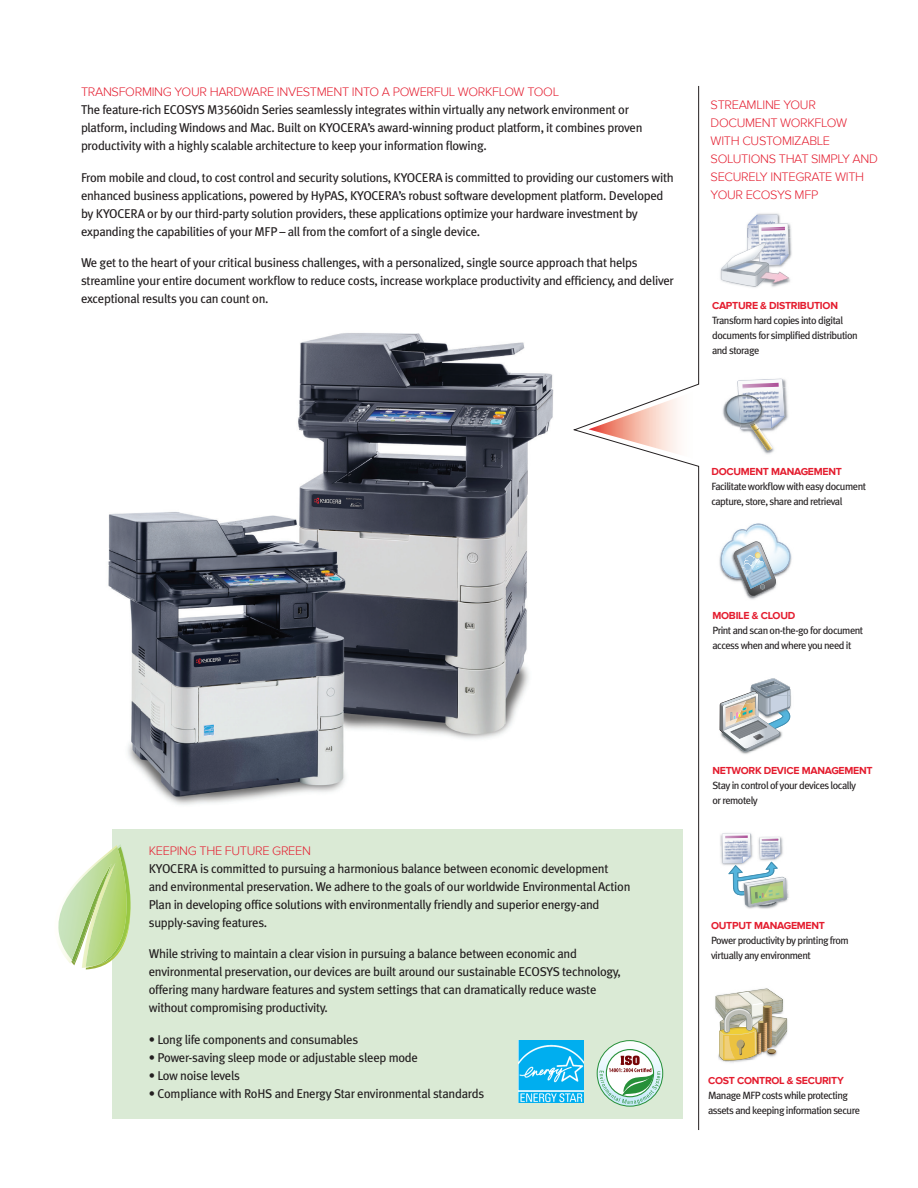
<style>
.page{position:relative;width:918px;height:1188px;background:#fff}
.page>*{position:absolute;margin:0;border:0;box-sizing:border-box;transform-origin:0 0}
.t1{font:12.75px/18px "Meta Plus";letter-spacing:-.025em;color:#231f20}
.t2{font:300 12.75px/18px "Proxima Nova";letter-spacing:-.025em;color:#e41d2f}
.t3{font:10.5px/15px "Meta Plus";letter-spacing:-.05em;color:#231f20}
.t4{font:700 10.5px "Proxima Nova";letter-spacing:-.025em;color:#e41d2f}
.s1{font-family:"Meta Plus Book Caps"}
</style>
<div class="page">
<img style="left:108px;top:333px;width:465px;height:497px">
<img style="left:747px;top:213px;width:45px;height:69px">
<img style="left:759px;top:224px;width:30px;height:30px">
<svg style="left:748px;top:215px;width:37px;height:22px"></svg>
<img style="left:761px;top:228px;width:24px;height:3px">
<img style="left:748px;top:237px;width:11px;height:6px">
<img style="left:738px;top:243px;width:27px;height:11px">
<svg style="left:721px;top:254px;width:68px;height:34px"></svg>
<img style="left:722px;top:378px;width:66px;height:76px">
<img style="left:738px;top:379px;width:46px;height:8px">
<img style="left:742px;top:383px;width:37px;height:4px">
<img style="left:738px;top:387px;width:47px;height:43px">
<svg style="left:743px;top:387px;width:20px;height:1px"></svg>
<img style="left:771px;top:416px;width:14px;height:12px">
<img style="left:754px;top:429px;width:19px;height:21px">
<svg style="left:725px;top:395px;width:40px;height:45px"></svg>
<svg style="left:721px;top:523px;width:71px;height:77px"></svg>
<img style="left:719px;top:695px;width:72px;height:36px">
<svg style="left:720px;top:679px;width:70px;height:73px"></svg>
<img style="left:720px;top:834px;width:62px;height:11px">
<img style="left:722px;top:833px;width:29px;height:12px">
<img style="left:725px;top:835px;width:23px;height:3px">
<img style="left:760px;top:837px;width:21px;height:1px">
<img style="left:746px;top:898px;width:42px;height:11px">
<img style="left:720px;top:845px;width:68px;height:47px">
<svg style="left:728px;top:838px;width:59px;height:69px"></svg>
<svg style="left:715px;top:988px;width:73px;height:75px"></svg>
<img style="left:739px;top:1031px;width:22px;height:24px">
<svg style="left:573px;top:86px;width:126px;height:1044px"></svg>
<svg style="left:588px;top:390px;width:110px;height:70px"></svg>
<div style="left:112px;top:830px;width:571px;height:289px;background:#daead5"></div>
<svg style="left:58px;top:845px;width:73px;height:124px"></svg>
<img style="left:519px;top:1040px;width:64px;height:62px">
<svg style="left:597px;top:1041px;width:66px;height:65px"></svg>
<div style="left:597px;top:1040px;width:66px;height:67px;border:1px solid #269039;border-radius:50%"></div>
<svg style="left:606px;top:1050px;width:48px;height:47px"></svg>
<svg style="left:600px;top:1056px;width:60px;height:48px;background:#b8cfbe"></svg>
<p class="t2" style="left:81px;top:83px;width:480px">TRANSFORMING YOUR HARDWARE INVESTMENT INTO A POWERFUL WORKFLOW TOOL</p>
<p class="t1" style="left:81px;top:100px;width:563px">The feature-rich ECOSYS M<span class="s1">3560</span>idn Series seamlessly integrates within virtually any network environment or platform, including Windows and Mac. Built on KYOCERA’s award-winning product platform, it combines proven productivity with a highly scalable architecture to keep your information flowing.</p>
<p class="t1" style="left:81px;top:168px;width:594px">From mobile and cloud, to cost control and security solutions, KYOCERA is committed to providing our customers with enhanced business applications, powered by HyPAS, KYOCERA’s robust software development platform. Developed by KYOCERA or by our third-party solution providers, these applications optimize your hardware investment by expanding the capabilities of your MFP – all from the comfort of a single device.</p>
<p class="t1" style="left:81px;top:253px;width:594px">We get to the heart of your critical business challenges, with a personalized, single source approach that helps streamline your entire document workflow to reduce costs, increase workplace productivity and efficiency, and deliver exceptional results you can count on.</p>
<p class="t2" style="left:711px;top:96px;width:169px">STREAMLINE YOUR<br>DOCUMENT WORKFLOW<br>WITH CUSTOMIZABLE<br>SOLUTIONS THAT SIMPLY AND<br>SECURELY INTEGRATE WITH<br>YOUR ECOSYS MFP</p>
<p class="t4" style="left:712px;top:300px;width:127px">CAPTURE &amp; DISTRIBUTION</p>
<p class="t3" style="left:712px;top:313px;width:147px">Transform hard copies into digital documents for simplified distribution and storage</p>
<p class="t4" style="left:711px;top:465px;width:132px">DOCUMENT MANAGEMENT</p>
<p class="t3" style="left:711px;top:478px;width:156px">Facilitate workflow with easy document capture, store, share and retrieval</p>
<p class="t4" style="left:712px;top:610px;width:84px">MOBILE &amp; CLOUD</p>
<p class="t3" style="left:712px;top:623px;width:152px">Print and scan on-the-go for document access when and where you need it</p>
<p class="t2" style="left:149px;top:842px;width:164px">KEEPING THE FUTURE GREEN</p>
<p class="t1" style="left:149px;top:859px;width:483px">KYOCERA is committed to pursuing a harmonious balance between economic development and environmental preservation. We adhere to the goals of our worldwide Environmental Action Plan in developing office solutions with environmentally friendly and superior energy-and supply-saving features.</p>
<p class="t1" style="left:149px;top:945px;width:474px">While striving to maintain a clear vision in pursuing a balance between economic and environmental preservation, our devices are built around our sustainable ECOSYS technology, offering many hardware features and system settings that can dramatically reduce waste without compromising productivity.</p>
<p class="t1" style="left:149px;top:1030px;width:211px">• Long life components and consumables</p>
<p class="t1" style="left:149px;top:1048px;width:271px">• Power-saving sleep mode or adjustable sleep mode</p>
<p class="t1" style="left:149px;top:1066px;width:93px">• Low noise levels</p>
<p class="t1" style="left:149px;top:1084px;width:337px">• Compliance with RoHS and Energy Star environmental standards</p>
<p class="t4" style="left:712px;top:765px;width:162px">NETWORK DEVICE MANAGEMENT</p>
<p class="t3" style="left:712px;top:778px;width:145px">Stay in control of your devices locally or remotely</p>
<p class="t4" style="left:711px;top:920px;width:115px">OUTPUT MANAGEMENT</p>
<p class="t3" style="left:711px;top:933px;width:139px">Power productivity by printing from virtually any environment</p>
<p class="t4" style="left:708px;top:1074px;width:137px">COST CONTROL &amp; SECURITY</p>
<p class="t3" style="left:708px;top:1088px;width:153px">Manage MFP costs while protecting assets and keeping information secure</p>
</div>
